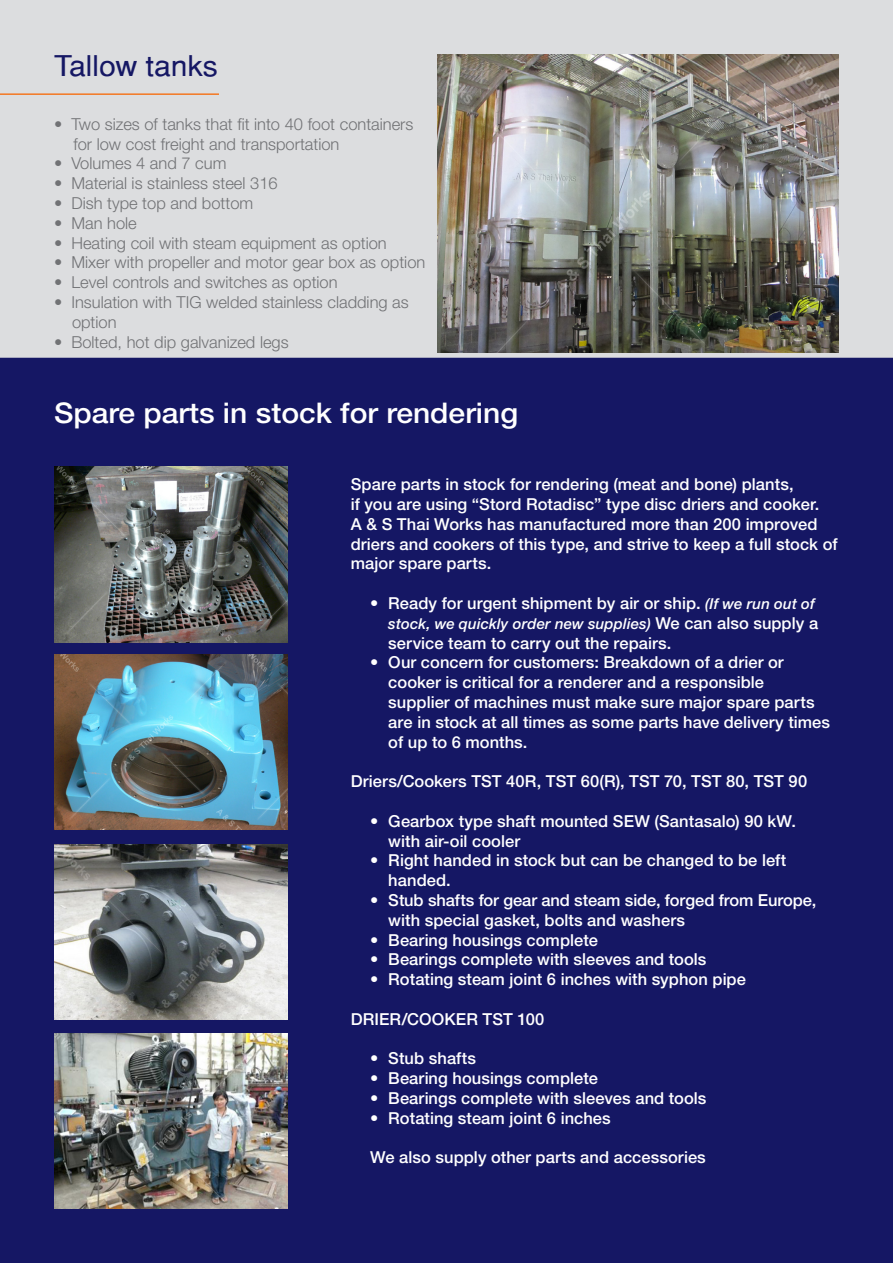
<style>
.page{position:relative;width:893px;height:1263px;background:#fff}
.page>*{position:absolute;margin:0;border:0;box-sizing:border-box;transform-origin:0 0}
.t1{font:500 28.5px "Helvetica Neue LT Std";color:#fff;scale:1.05 1}
.Blue_Headline{font:28.5px "Helvetica";color:#151764;scale:1.05 1}
.Paragraph_Style_1{font:500 16.5px/19.8px "Helvetica Neue LT Std";letter-spacing:.005em;color:#fff}
.Gray_text_11pt{font:300 16.5px/19.8px "Helvetica Neue LT Std";color:#717275}
.Paragraph_Style_1-2{font:italic 500 15px "Helvetica Neue LT Std";letter-spacing:.01em;color:#fff}
.s1{font-style:italic;font-size:15px}
.s2{font-style:normal;font-size:16.5px}
</style>
<div class="page">
<div style="left:0;top:0;width:893px;height:536px;background:#dcdddf"></div>
<div style="left:0;top:358px;width:893px;height:905px;background:#151764"></div>
<hr style="left:0;top:93px;width:219px;height:2px;background:#f47721">
<img style="left:438px;top:54px;width:401px;height:299px">
<img style="left:54px;top:1033px;width:234px;height:176px">
<img style="left:54px;top:844px;width:234px;height:176px">
<img style="left:54px;top:655px;width:234px;height:175px">
<img style="left:54px;top:466px;width:234px;height:176px">
<p class="Blue_Headline" style="left:54px;top:49px;width:158px">Tallow tanks</p>
<p class="Gray_text_11pt" style="left:54px;top:114px;width:361px">• Two sizes of tanks that fit into 40 foot containers</p>
<p class="Gray_text_11pt" style="left:74px;top:133px;width:267px">for low cost freight and transportation</p>
<p class="Gray_text_11pt" style="left:54px;top:153px;width:174px">• Volumes 4 and 7 cum</p>
<p class="Gray_text_11pt" style="left:54px;top:173px;width:225px">• Material is stainless steel 316</p>
<p class="Gray_text_11pt" style="left:54px;top:193px;width:201px">• Dish type top and bottom</p>
<p class="Gray_text_11pt" style="left:54px;top:213px;width:84px">• Man hole</p>
<p class="Gray_text_11pt" style="left:54px;top:232px;width:334px">• Heating coil with steam equipment as option</p>
<p class="Gray_text_11pt" style="left:54px;top:252px;width:373px">• Mixer with propeller and motor gear box as option</p>
<p class="Gray_text_11pt" style="left:54px;top:272px;width:285px">• Level controls and switches as option</p>
<p class="Gray_text_11pt" style="left:72px;top:292px;width:338px;text-indent:-18px">• Insulation with TIG welded stainless cladding as option</p>
<p class="Gray_text_11pt" style="left:54px;top:331px;width:236px">• Bolted, hot dip galvanized legs</p>
<p class="t1" style="left:54px;top:396px;width:443px">Spare parts in stock for rendering</p>
<p class="Paragraph_Style_1" style="left:351px;top:474px;width:444px">Spare parts in stock for rendering (meat and bone) plants,</p>
<p class="Paragraph_Style_1" style="left:351px;top:494px;width:470px">if you are using “Stord Rotadisc” type disc driers and cooker.</p>
<p class="Paragraph_Style_1" style="left:351px;top:514px;width:488px">A &amp; S Thai Works has manufactured more than 200 improved driers and cookers of this type, and strive to keep a full stock of major spare parts.</p>
<p class="Paragraph_Style_1" style="left:370px;top:593px;width:446px">• Ready for urgent shipment by air or ship. <span class="s1">(If we run out of</span></p>
<p class="Paragraph_Style_1-2" style="left:388px;top:615px;width:431px">stock, we quickly order new supplies) <span class="s2">We can also supply a</span></p>
<p class="Paragraph_Style_1" style="left:388px;top:633px;width:285px">service team to carry out the repairs.</p>
<p class="Paragraph_Style_1" style="left:370px;top:652px;width:415px;text-align:center">• Our concern for customers: Breakdown of a drier or cooker is critical for a renderer and a responsible</p>
<p class="Paragraph_Style_1" style="left:388px;top:692px;width:428px">supplier of machines must make sure major spare parts</p>
<p class="Paragraph_Style_1" style="left:388px;top:712px;width:443px">are in stock at all times as some parts have delivery times</p>
<p class="Paragraph_Style_1" style="left:388px;top:732px;width:141px">of up to 6 months.</p>
<p class="Paragraph_Style_1" style="left:351px;top:771px;width:458px">Driers/Cookers TST 40R, TST 60(R), TST 70, TST 80, TST 90</p>
<p class="Paragraph_Style_1" style="left:388px;top:811px;width:409px;text-indent:-18px">• Gearbox type shaft mounted SEW (Santasalo) 90 kW. with air-oil cooler</p>
<p class="Paragraph_Style_1" style="left:388px;top:850px;width:400px;text-indent:-18px">• Right handed in stock but can be changed to be left handed.</p>
<p class="Paragraph_Style_1" style="left:388px;top:890px;width:429px;text-indent:-18px">• Stub shafts for gear and steam side, forged from Europe, with special gasket, bolts and washers</p>
<p class="Paragraph_Style_1" style="left:370px;top:930px;width:229px">• Bearing housings complete</p>
<p class="Paragraph_Style_1" style="left:370px;top:949px;width:338px">• Bearings complete with sleeves and tools</p>
<p class="Paragraph_Style_1" style="left:370px;top:969px;width:377px">• Rotating steam joint 6 inches with syphon pipe</p>
<p class="Paragraph_Style_1" style="left:351px;top:1009px;width:195px">DRIER/COOKER TST 100</p>
<p class="Paragraph_Style_1" style="left:370px;top:1048px;width:107px">• Stub shafts</p>
<p class="Paragraph_Style_1" style="left:370px;top:1068px;width:229px">• Bearing housings complete</p>
<p class="Paragraph_Style_1" style="left:370px;top:1088px;width:338px">• Bearings complete with sleeves and tools</p>
<p class="Paragraph_Style_1" style="left:370px;top:1108px;width:242px">• Rotating steam joint 6 inches</p>
<p class="Paragraph_Style_1" style="left:370px;top:1147px;width:337px">We also supply other parts and accessories</p>
</div>
